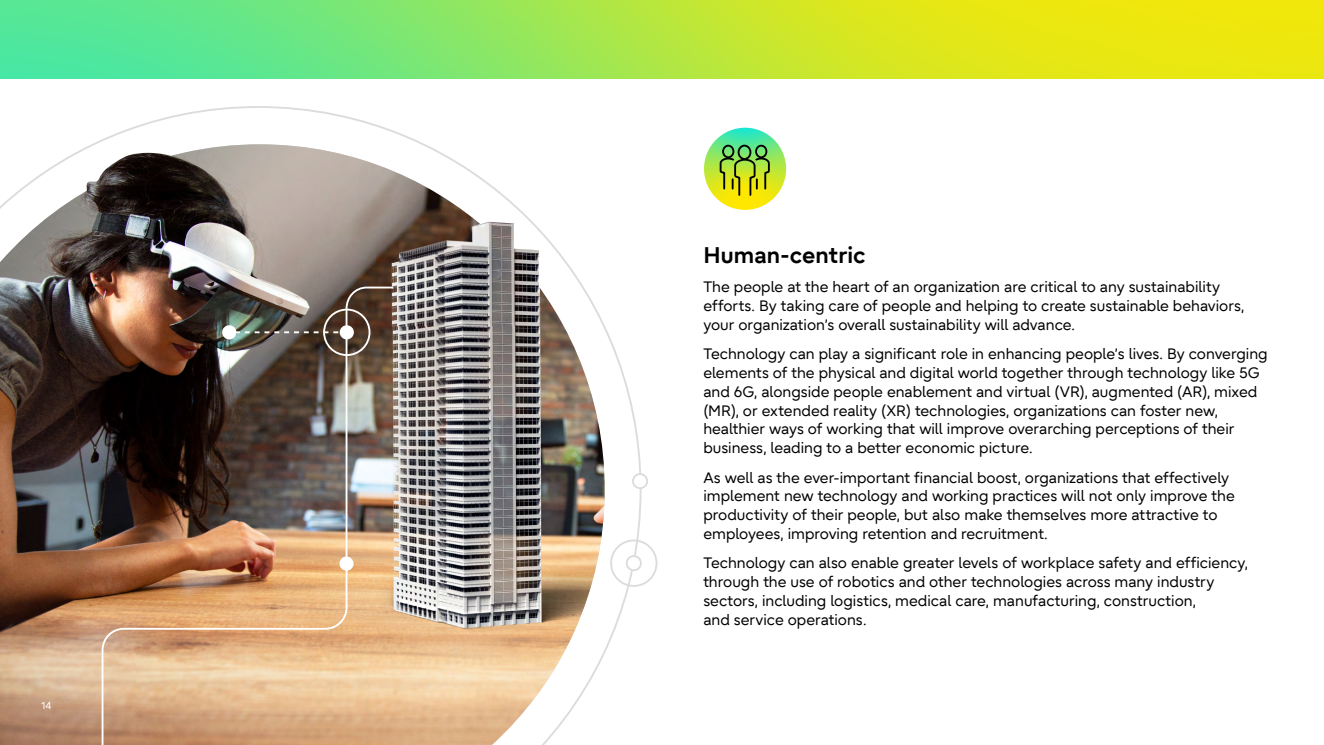
<style>
.page{position:relative;width:1324px;height:745px;background:#fff}
.page>*{position:absolute;margin:0;border:0;box-sizing:border-box;transform-origin:0 0}
.t1{font:700 22.5px "Fujitsu Infinity Pro";letter-spacing:.005em;color:#000}
.t2{font:15px/18.8px "Fujitsu Infinity Pro";color:#000}
.t3{font:10px "Fujitsu Infinity Pro";color:#fff}
</style>
<div class="page">
<svg style="left:704px;top:128px;width:82px;height:82px;background:#a3e752"></svg>
<svg style="left:718px;top:144px;width:52px;height:53px;background:#97b72c"></svg>
<img style="left:0;top:106px;width:641px;height:638px">
<div style="left:626px;top:555px;width:15px;height:15px;background:#fff;border-radius:50%"></div>
<div style="left:626px;top:554px;width:16px;height:17px;border:2px solid #dcdcdc;border-radius:50%"></div>
<div style="left:610px;top:539px;width:47px;height:47px;border:2px solid #dcdcdc;border-radius:50%"></div>
<div style="left:633px;top:473px;width:14px;height:15px;background:#fff;border-radius:50%"></div>
<div style="left:632px;top:473px;width:16px;height:16px;border:2px solid #dcdcdc;border-radius:50%"></div>
<svg style="left:0;top:0;width:1323px;height:78px;background:#a9e74a"></svg>
<p class="t3" style="left:41px;top:699px;width:11px">14</p>
<h1 class="t1" style="left:703px;top:240px;width:164px">Human-centric</h1>
<p class="t2" style="left:703px;top:277px;width:542px">The people at the heart of an organization are critical to any sustainability efforts. By taking care of people and helping to create sustainable behaviors, your organization’s overall sustainability will advance.</p>
<p class="t2" style="left:703px;top:344px;width:566px">Technology can play a significant role in enhancing people’s lives. By converging elements of the physical and digital world together through technology like 5G and 6G, alongside people enablement and virtual (VR), augmented (AR), mixed (MR), or extended reality (XR) technologies, organizations can foster new, healthier ways of working that will improve overarching perceptions of their business, leading to a better economic picture.</p>
<p class="t2" style="left:703px;top:467px;width:533px">As well as the ever-important financial boost, organizations that effectively implement new technology and working practices will not only improve the productivity of their people, but also make themselves more attractive to employees, improving retention and recruitment.</p>
<p class="t2" style="left:703px;top:553px;width:546px">Technology can also enable greater levels of workplace safety and efficiency, through the use of robotics and other technologies across many industry sectors, including logistics, medical care, manufacturing, construction,<br>and service operations.</p>
</div>
